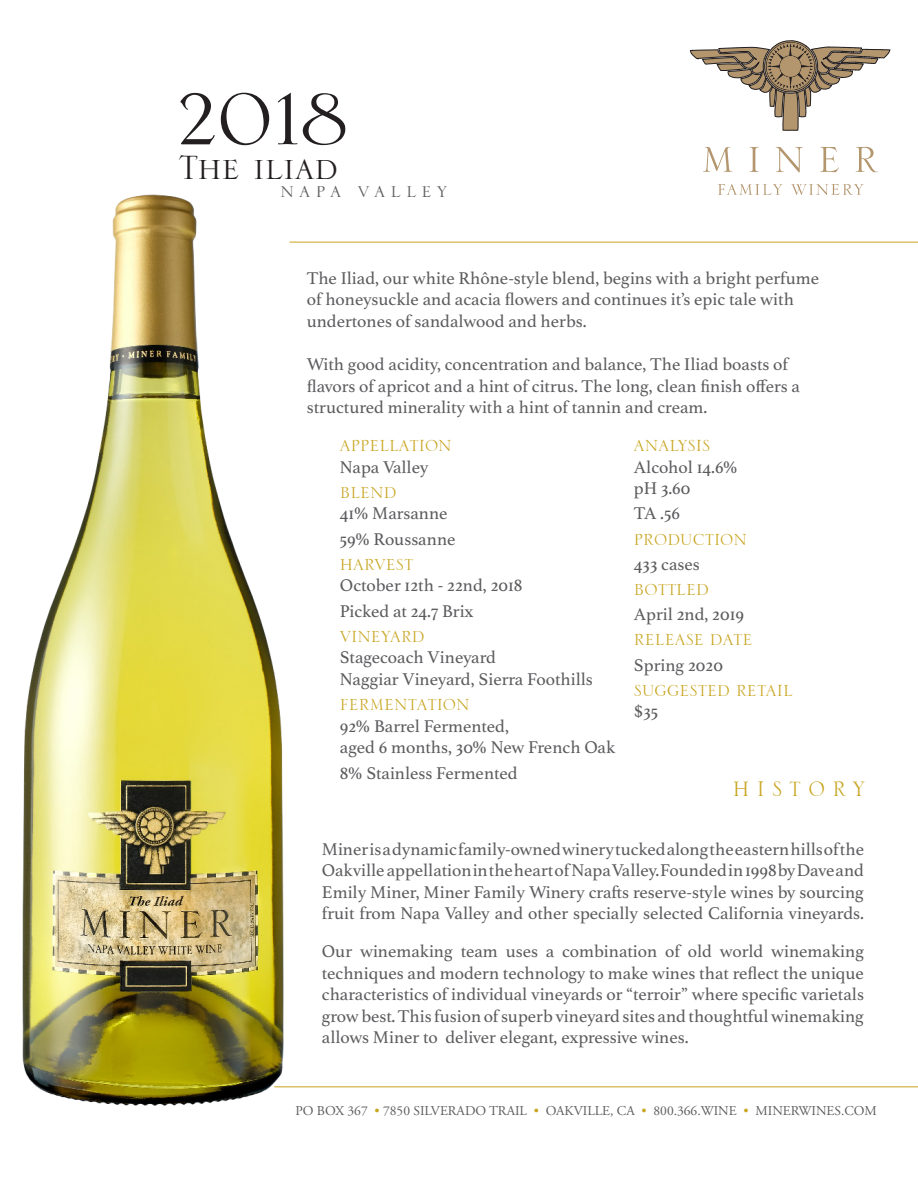
<style>
.page{position:relative;width:918px;height:1188px;background:#fff}
.page>*{position:absolute;margin:0;border:0;box-sizing:border-box;transform-origin:0 0}
.t1{font:97.5px "Serlio LH";color:#231f20}
.t2{font:45px "Serlio LH";color:#231f20}
.t3{font:27.6px "Serlio LH";color:#c8a520;scale:.96 1}
.t4{font:25.5px "Serlio LH";letter-spacing:.2em;color:#5c5c5f}
.t5{font:21px "Serlio LH";color:#c8a520}
.t6{font:18px/21.6px "Athelas";color:#5c5c5f}
.t7{font:13.5px "Adobe Garamond Pro";color:#5c5c5f}
.s1{color:#c8a520}
</style>
<div class="page">
<hr style="left:274px;top:1086px;width:644px;height:1px;background:#c8a520">
<hr style="left:290px;top:242px;width:628px;height:1px;background:#c8a520">
<svg style="left:690px;top:40px;width:200px;height:91px"></svg>
<svg style="left:703px;top:147px;width:29px;height:25px"></svg>
<svg style="left:750px;top:147px;width:9px;height:25px"></svg>
<svg style="left:776px;top:147px;width:27px;height:25px"></svg>
<svg style="left:820px;top:147px;width:19px;height:25px"></svg>
<svg style="left:856px;top:147px;width:22px;height:25px"></svg>
<svg style="left:718px;top:184px;width:65px;height:11px"></svg>
<svg style="left:791px;top:184px;width:73px;height:11px"></svg>
<img style="left:23px;top:195px;width:260px;height:911px">
<p class="t1" style="left:177px;top:71px;width:173px">2018</p>
<p class="t2" style="left:178px;top:145px;width:162px">The iliad</p>
<p class="t4" style="left:280px;top:178px;width:169px">napa valley</p>
<p class="t6" style="left:307px;top:268px;width:514px">The Iliad, our white Rhône-style blend, begins with a bright perfume of honeysuckle and acacia flowers and continues it’s epic tale with</p>
<p class="t6" style="left:307px;top:311px;width:282px">undertones of sandalwood and herbs.</p>
<p class="t6" style="left:307px;top:354px;width:495px">With good acidity, concentration and balance, The Iliad boasts of flavors of apricot and a hint of citrus. The long, clean finish offers a structured minerality with a hint of tannin and cream.</p>
<p class="t5" style="left:340px;top:435px;width:113px">APPELLATION</p>
<p class="t6" style="left:340px;top:457px;width:90px">Napa Valley</p>
<p class="t5" style="left:340px;top:482px;width:58px">BLEND</p>
<p class="t6" style="left:340px;top:504px;width:109px">41% Marsanne</p>
<p class="t6" style="left:340px;top:529px;width:117px">59% Roussanne</p>
<p class="t5" style="left:340px;top:554px;width:75px">HARVEST</p>
<p class="t6" style="left:340px;top:574px;width:184px;line-height:25.2px">October 12th - 22nd, 2018<br>Picked at 24.7 Brix</p>
<p class="t5" style="left:340px;top:626px;width:86px">VINEYARD</p>
<p class="t6" style="left:340px;top:648px;width:158px">Stagecoach Vineyard</p>
<p class="t6" style="left:340px;top:669px;width:255px">Naggiar Vineyard, Sierra Foothills</p>
<p class="t5" style="left:340px;top:694px;width:131px">FERMENTATION</p>
<p class="t6" style="left:340px;top:716px;width:277px">92% Barrel Fermented,<br>aged 6 months, 30% New French Oak</p>
<p class="t6" style="left:340px;top:763px;width:179px">8% Stainless Fermented</p>
<p class="t5" style="left:634px;top:435px;width:78px">ANALYSIS</p>
<p class="t6" style="left:634px;top:457px;width:105px">Alcohol 14.6% pH 3.60</p>
<p class="t6" style="left:634px;top:504px;width:48px">TA .56</p>
<p class="t5" style="left:634px;top:529px;width:115px">PRODUCTION</p>
<p class="t6" style="left:634px;top:554px;width:67px">433 cases</p>
<p class="t5" style="left:634px;top:579px;width:77px">BOTTLED</p>
<p class="t6" style="left:634px;top:604px;width:112px">April 2nd, 2019</p>
<p class="t5" style="left:634px;top:630px;width:120px">RELEASE DATE</p>
<p class="t6" style="left:634px;top:655px;width:91px">Spring 2020</p>
<p class="t5" style="left:634px;top:680px;width:160px">SUGGESTED RETAIL</p>
<p class="t6" style="left:634px;top:702px;width:26px">$35</p>
<p class="t3" style="left:733px;top:775px;width:140px">H I S T O R Y</p>
<p class="t6" style="left:322px;top:839px;width:544px;text-align:justify">Miner is a dynamic family-owned winery tucked along the eastern hills of the Oakville appellation in the heart of Napa Valley. Founded in 1998 by Dave and Emily Miner, Miner Family Winery crafts reserve-style wines by sourcing fruit from Napa Valley and other specially selected California vineyards.</p>
<p class="t6" style="left:322px;top:941px;width:544px;text-align:justify">Our winemaking team uses a combination of old world winemaking techniques and modern technology to make wines that reflect the unique characteristics of individual vineyards or “terroir” where specific varietals grow best. This fusion of superb vineyard sites and thoughtful winemaking allows Miner to deliver elegant, expressive wines.</p>
<p class="t7" style="left:295px;top:1103px;width:583px">PO BOX 367 <span class="s1">•</span> 7850 SILVERADO TRAIL <span class="s1">•</span> OAKVILLE, CA <span class="s1">•</span> 800.366.WINE <span class="s1">•</span> MINERWINES.COM</p>
</div>
